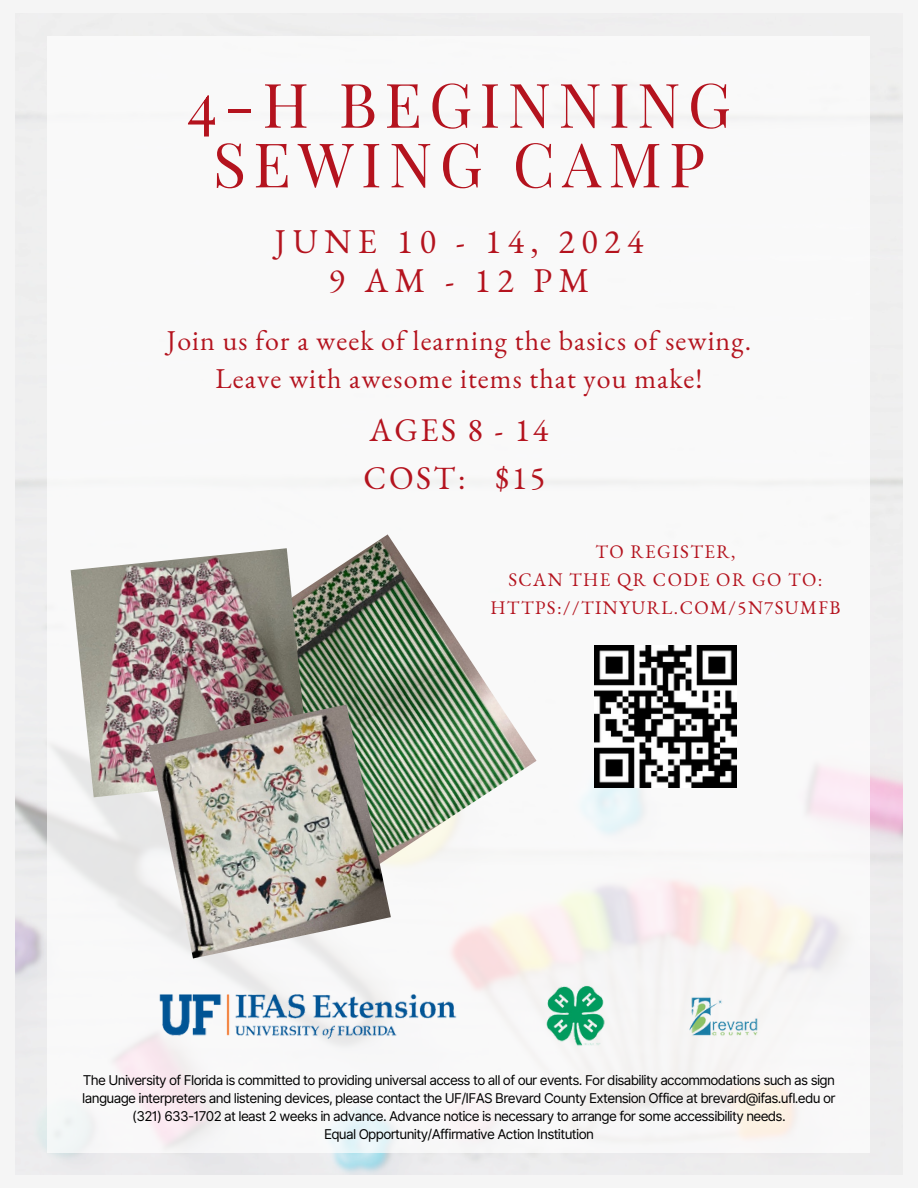
<style>
.page{position:relative;width:918px;height:1188px;background:#f5f5f5}
.page>*{position:absolute;margin:0;border:0;box-sizing:border-box;transform-origin:0 0}
.t1{font:61.5px/59.7px "Playfair Display";letter-spacing:.12em;color:#b4131e;text-align:center}
.t2{font:33.9px/39.5px "EB Garamond";letter-spacing:.195em;color:#b4131e;text-align:center}
.t3{font:32.25px/48.3px "EB Garamond";letter-spacing:.08em;color:#b4131e}
.t4{font:27.9px/38.2px "EB Garamond";letter-spacing:.04em;color:#b4131e;text-align:center}
.t5{font:18.75px/28.2px "EB Garamond";letter-spacing:.075em;color:#b4131e;text-align:center}
.t6{font:13.5px/18px "Inter";letter-spacing:-.05em;color:#000;text-align:center}
</style>
<div class="page">
<div style="left:48px;top:36px;width:822px;height:1116px;background:#fff"></div>
<img style="left:310px;top:534px;width:227px;height:333px">
<img style="left:71px;top:548px;width:239px;height:249px">
<img style="left:149px;top:704px;width:242px;height:254px">
<img style="left:134px;top:981px;width:649px;height:71px">
<img style="left:594px;top:645px;width:142px;height:142px">
<h3 class="t1" style="left:187px;top:72px;width:546px">4-H BEGINNING<br>SEWING CAMP</h3>
<h2 class="t2" style="left:275px;top:221px;width:370px">JUNE 10 - 14, 2024<br>9AM-12PM</h2>
<h4 class="t4" style="left:167px;top:321px;width:586px">Join us for a week of learning the basics of sewing.<br>Leave with awesome items that you make!</h4>
<p class="t3" style="left:364px;top:406px;width:186px">AGES 8 - 14<br>COST: $15</p>
<p class="t5" style="left:490px;top:537px;width:352px">TO REGISTER,<br>SCAN THE QR CODE OR GO TO:<br>HTTPS://TINYURL.COM/5N7SUMFB</p>
<p class="t6" style="left:82px;top:1071px;width:755px">The University of Florida is committed to providing universal access to all of our events. For disability accommodations such as sign language interpreters and listening devices, please contact the UF/IFAS Brevard County Extension Office at brevard@ifas.ufl.edu or (321) 633-1702 at least 2 weeks in advance. Advance notice is necessary to arrange for some accessibility needs.</p>
<p class="t6" style="left:324px;top:1125px;width:271px">Equal Opportunity/Affirmative Action Institution</p>
</div>
